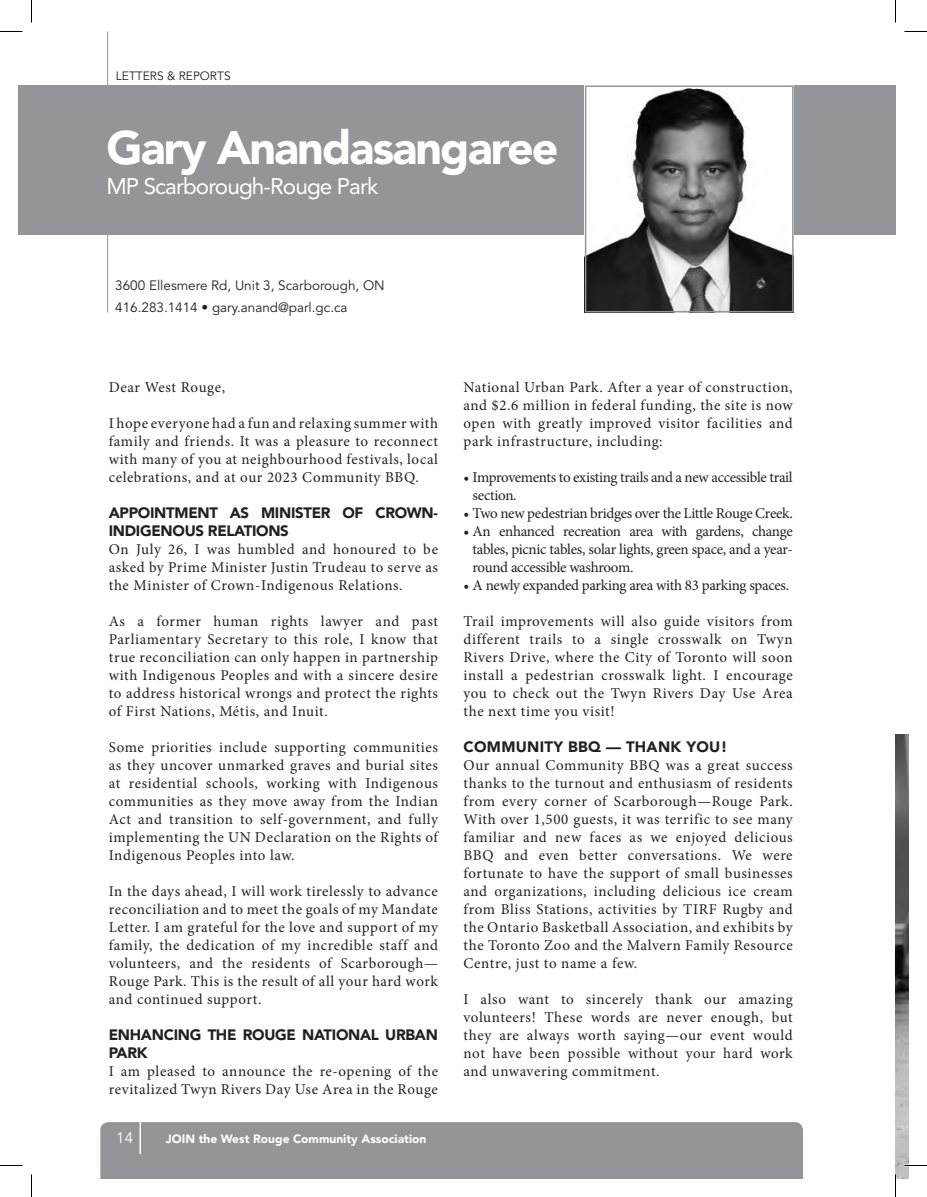
<style>
.page{position:relative;width:927px;height:1197px;background:#fff}
.page>*{position:absolute;margin:0;border:0;box-sizing:border-box;transform-origin:0 0}
.t1{font:900 46.5px "Avenir LT Std";letter-spacing:-.04em;color:#fff}
.t2{font:22.5px "Avenir LT Std";letter-spacing:-.04em;color:#fff}
.t3{font:15px/18px "Minion Pro";letter-spacing:.03em;color:#231f20;text-align:justify}
.t4{font:15px/18px "Minion Pro";letter-spacing:-.02em;color:#231f20}
.t5{font:900 15px/18px "Avenir LT Std";letter-spacing:-.02em;color:#231f20}
.t6{font:900 15px "Avenir LT Std";letter-spacing:.02em;color:#231f20}
.t7{font:15px "Avenir LT Std";color:#fff}
.t8{font:13.5px/22.2px "Avenir LT Std";color:#231f20}
.t9{font:900 12px "Avenir LT Std";color:#fff}
.t10{font:12px "Avenir LT Std";color:#231f20}
</style>
<div class="page">
<hr style="left:107px;top:32px;width:1px;height:280px;background:#939598">
<div style="left:18px;top:86px;width:878px;height:149px;background:#939598"></div>
<img style="left:588px;top:89px;width:203px;height:220px">
<div style="left:585px;top:86px;width:209px;height:226px;border:2px solid #939598"></div>
<img style="left:896px;top:734px;width:13px;height:445px">
<div style="left:100px;top:1122px;width:703px;height:57px;background:#939598"></div>
<hr style="left:139px;top:1122px;width:2px;height:32px;background:#fff">
<svg style="left:0;top:31px;width:22px;height:1px"></svg>
<svg style="left:904px;top:31px;width:23px;height:1px"></svg>
<svg style="left:0;top:1165px;width:22px;height:1px"></svg>
<svg style="left:904px;top:1165px;width:23px;height:1px"></svg>
<svg style="left:31px;top:0;width:1px;height:22px"></svg>
<svg style="left:31px;top:1174px;width:1px;height:23px"></svg>
<svg style="left:895px;top:0;width:1px;height:22px"></svg>
<svg style="left:895px;top:1174px;width:1px;height:23px"></svg>
<p class="t10" style="left:116px;top:69px;width:116px">LETTERS &amp; REPORTS</p>
<h1 class="t1" style="left:106px;top:119px;width:454px">Gary Anandasangaree</h1>
<h2 class="t2" style="left:106px;top:173px;width:273px">MP Scarborough-Rouge Park</h2>
<p class="t8" style="left:115px;top:275px;width:271px">3600 Ellesmere Rd, Unit 3, Scarborough, ON<br>416.283.1414 • gary.anand@parl.gc.ca</p>
<p class="t3" style="left:109px;top:378px;width:118px">Dear West Rouge,</p>
<p class="t3" style="left:109px;top:414px;width:331px">I hope everyone had a fun and relaxing summer with family and friends. It was a pleasure to reconnect with many of you at neighbourhood festivals, local celebrations, and at our 2023 Community BBQ.</p>
<p class="t5" style="left:109px;top:503px;width:331px">APPOINTMENT AS MINISTER OF CROWN-<br>INDIGENOUS RELATIONS</p>
<p class="t3" style="left:109px;top:540px;width:331px">On July 26, I was humbled and honoured to be asked by Prime Minister Justin Trudeau to serve as the Minister of Crown-Indigenous Relations.</p>
<p class="t3" style="left:109px;top:612px;width:331px">As a former human rights lawyer and past Parliamentary Secretary to this role, I know that true reconciliation can only happen in partnership with Indigenous Peoples and with a sincere desire to address historical wrongs and protect the rights of First Nations, Métis, and Inuit.</p>
<p class="t3" style="left:109px;top:738px;width:331px">Some priorities include supporting communities as they uncover unmarked graves and burial sites at residential schools, working with Indigenous communities as they move away from the Indian Act and transition to self-government, and fully implementing the UN Declaration on the Rights of Indigenous Peoples into law.</p>
<p class="t3" style="left:109px;top:882px;width:331px">In the days ahead, I will work tirelessly to advance reconciliation and to meet the goals of my Mandate Letter. I am grateful for the love and support of my family, the dedication of my incredible staff and volunteers, and the residents of Scarborough— Rouge Park. This is the result of all your hard work and continued support.</p>
<p class="t5" style="left:109px;top:1025px;width:331px">ENHANCING THE ROUGE NATIONAL URBAN<br>PARK</p>
<p class="t3" style="left:109px;top:1062px;width:331px">I am pleased to announce the re-opening of the revitalized Twyn Rivers Day Use Area in the Rouge</p>
<p class="t7" style="left:116px;top:1129px;width:18px">14</p>
<p class="t9" style="left:166px;top:1131px;width:262px">JOIN the West Rouge Community Association</p>
<p class="t3" style="left:464px;top:378px;width:331px">National Urban Park. After a year of construction, and $2.6 million in federal funding, the site is now open with greatly improved visitor facilities and park infrastructure, including:</p>
<p class="t4" style="left:473px;top:468px;width:322px;text-indent:-9px">• Improvements to existing trails and a new accessible trail section.</p>
<p class="t4" style="left:464px;top:504px;width:331px">• Two new pedestrian bridges over the Little Rouge Creek.</p>
<p class="t3" style="left:473px;top:522px;width:322px;text-indent:-9px">• An enhanced recreation area with gardens, change tables, picnic tables, solar lights, green space, and a year&shy;round accessible washroom.</p>
<p class="t4" style="left:464px;top:576px;width:327px">• A newly expanded parking area with 83 parking spaces.</p>
<p class="t3" style="left:464px;top:612px;width:331px">Trail improvements will also guide visitors from different trails to a single crosswalk on Twyn Rivers Drive, where the City of Toronto will soon install a pedestrian crosswalk light. I encourage you to check out the Twyn Rivers Day Use Area the next time you visit!</p>
<p class="t6" style="left:464px;top:737px;width:265px">COMMUNITY BBQ — THANK YOU!</p>
<p class="t3" style="left:464px;top:756px;width:331px">Our annual Community BBQ was a great success thanks to the turnout and enthusiasm of residents from every corner of Scarborough—Rouge Park.<br>With over 1,500 guests, it was terrific to see many familiar and new faces as we enjoyed delicious BBQ and even better conversations. We were fortunate to have the support of small businesses and organizations, including delicious ice cream from Bliss Stations, activities by TIRF Rugby and the Ontario Basketball Association, and exhibits by the Toronto Zoo and the Malvern Family Resource Centre, just to name a few.</p>
<p class="t3" style="left:464px;top:990px;width:331px">I also want to sincerely thank our amazing volunteers! These words are never enough, but they are always worth saying—our event would not have been possible without your hard work and unwavering commitment.</p>
</div>
